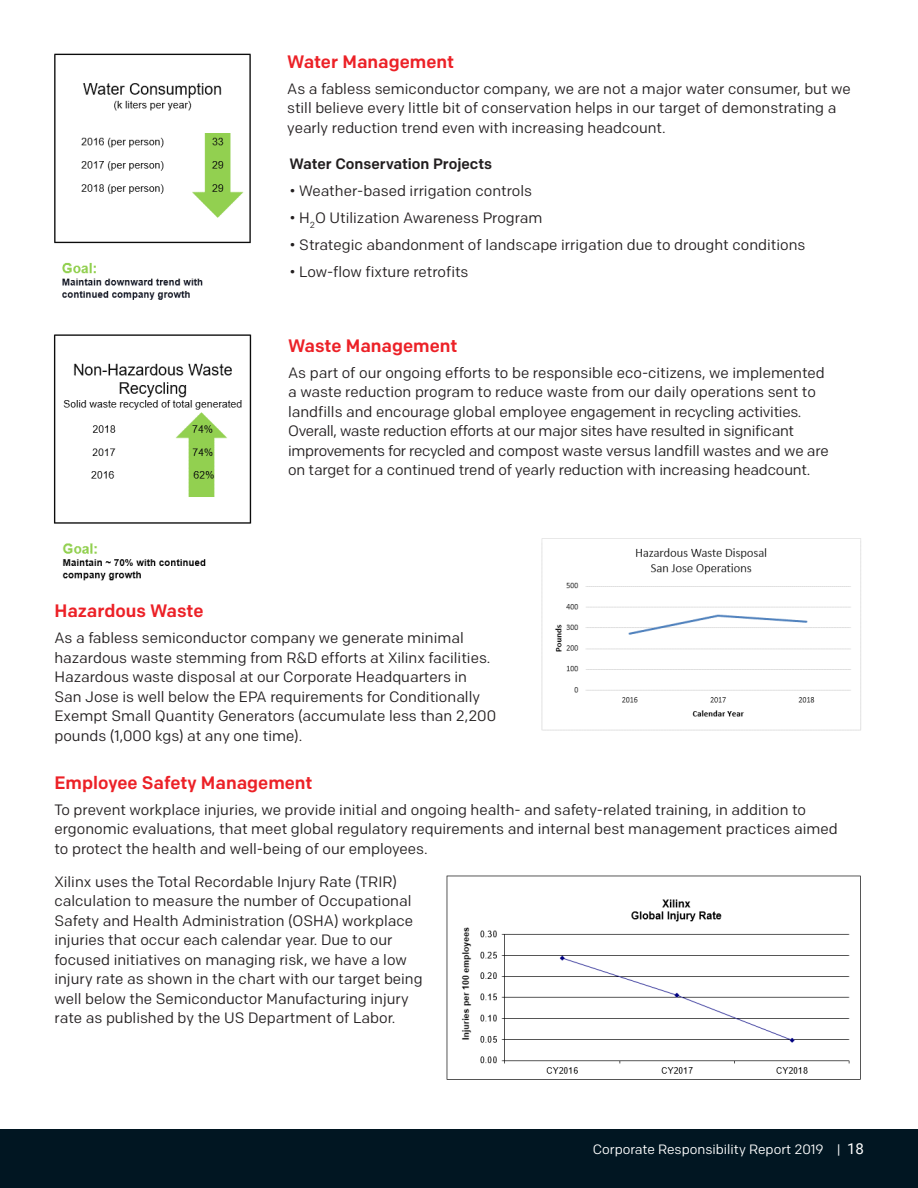
<style>
.page{position:relative;width:918px;height:1188px;background:#fff}
.page>*{position:absolute;margin:0;border:0;box-sizing:border-box;transform-origin:0 0}
.Sub_Title{font:500 18px "Colfax";color:#ec2127}
.Body{font:15px/19.5px "Colfax";color:#231f20}
.Body_Bold{font:15px/19.5px "Colfax";color:#231f20}
.Body-2{font:500 15px "Colfax";color:#231f20}
.t1{font:13.5px "Colfax";color:#fff}
.s1{font-family:"Roboto"}
.s2{font-family:"Roboto";font-size:15px}
</style>
<div class="page">
<div style="left:0;top:1129px;width:918px;height:59px;background:#011622"></div>
<img style="left:541px;top:538px;width:320px;height:193px">
<img style="left:54px;top:53px;width:197px;height:247px">
<img style="left:53px;top:334px;width:199px;height:247px">
<img style="left:446px;top:875px;width:415px;height:205px">
<div style="left:190px;top:289px;width:49px;height:26px;background:#fff"></div>
<p class="Sub_Title" style="left:287px;top:50px;width:168px">Water Management</p>
<p class="Body" style="left:287px;top:79px;width:565px">As a fabless semiconductor company, we are not a major water consumer, but we still believe every little bit of conservation helps in our target of demonstrating a yearly reduction trend even with increasing headcount.</p>
<p class="Body-2" style="left:289px;top:154px;width:204px">Water Conservation Projects</p>
<p class="Body" style="left:289px;top:181px;width:244px">• Weather-based irrigation controls</p>
<p class="Body" style="left:289px;top:208px;width:254px">• H<sub>2</sub>O Utilization Awareness Program</p>
<p class="Body" style="left:289px;top:235px;width:518px">• Strategic abandonment of landscape irrigation due to drought conditions</p>
<p class="Body" style="left:289px;top:262px;width:181px">• Low-flow fixture retrofits</p>
<p class="Sub_Title" style="left:288px;top:334px;width:171px">Waste Management</p>
<p class="Body" style="left:288px;top:363px;width:542px">As part of our ongoing efforts to be responsible eco-citizens, we implemented a waste reduction program to reduce waste from our daily operations sent to landfills and encourage global employee engagement in recycling activities.<br>Overall, waste reduction efforts at our major sites have resulted in significant improvements for recycled and compost waste versus landfill wastes and we are on target for a continued trend of yearly reduction with increasing headcount.</p>
<p class="Sub_Title" style="left:54px;top:600px;width:151px">Hazardous Waste</p>
<p class="Body" style="left:54px;top:628px;width:443px">As a fabless semiconductor company we generate minimal hazardous waste stemming from R&amp;D efforts at Xilinx facilities.<br>Hazardous waste disposal at our Corporate Headquarters in San Jose is well below the EPA requirements for Conditionally Exempt Small Quantity Generators (accumulate less than 2,200 pounds (1,000 kgs) at any one time).</p>
<p class="Sub_Title" style="left:54px;top:771px;width:260px">Employee Safety Management</p>
<p class="Body" style="left:54px;top:800px;width:785px">To prevent workplace injuries, we provide initial and ongoing health- and safety-related training, in addition to ergonomic evaluations, that meet global regulatory requirements and internal best management practices aimed to protect the health and well-being of our employees.</p>
<p class="Body_Bold" style="left:54px;top:872px;width:370px">Xilinx uses the Total Recordable Injury Rate (TRIR) calculation to measure the number of Occupational Safety and Health Administration (OSHA) workplace injuries that occur each calendar year. Due to our focused initiatives on managing risk, we have a low injury rate as shown in the chart with our target being well below the Semiconductor Manufacturing injury rate as published by the US Department of Labor.</p>
<p class="t1" style="left:593px;top:1141px;width:273px">Corporate Responsibility Report 2019 <span class="s1">|</span> <span class="s2">18</span></p>
</div>
